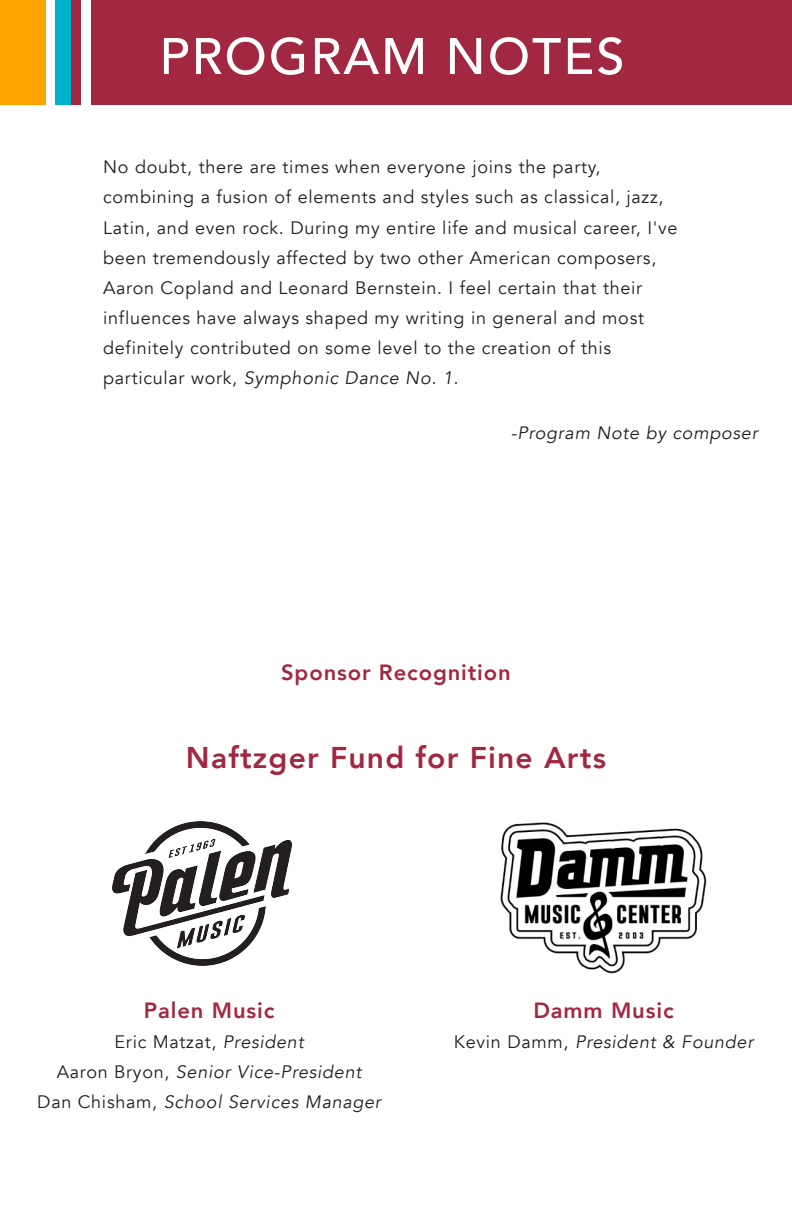
<style>
.page{position:relative;width:792px;height:1224px;background:#fff}
.page>*{position:absolute;margin:0;border:0;box-sizing:border-box;transform-origin:0 0}
.t1{font:500 50.8px "Avenir";letter-spacing:.04em;color:#fff}
.t2{font:800 30px "Avenir";letter-spacing:.04em;color:#a22842}
.t3{font:800 22px "Avenir";letter-spacing:.04em;color:#a22842}
.t4{font:18px/30px "Avenir";letter-spacing:.04em;color:#231f20}
.t5{font:italic 18px/30px "Avenir";letter-spacing:.04em;color:#231f20;text-align:center}
.s1{font-style:italic}
.s2{font-style:normal}
</style>
<div class="page">
<div style="left:0;top:0;width:46px;height:104px;background:#ffa300"></div>
<div style="left:55px;top:0;width:20px;height:104px;background:#00b2cb"></div>
<div style="left:71px;top:0;width:20px;height:104px;background:#a22842"></div>
<div style="left:81px;top:0;width:10px;height:104px;background:#fff"></div>
<div style="left:91px;top:0;width:701px;height:104px;background:#a22842"></div>
<img style="left:500px;top:822px;width:207px;height:152px">
<img style="left:112px;top:821px;width:179px;height:144px">
<h1 class="t1" style="left:159px;top:12px;width:467px">PROGRAM NOTES</h1>
<p class="t4" style="left:103px;top:153px;width:576px">No doubt, there are times when everyone joins the party, combining a fusion of elements and styles such as classical, jazz, Latin, and even rock. During my entire life and musical career, I've been tremendously affected by two other American composers, Aaron Copland and Leonard Bernstein. I feel certain that their influences have always shaped my writing in general and most definitely contributed on some level to the creation of this particular work, <span class="s1">Symphonic Dance No. 1.</span></p>
<p class="t5" style="left:511px;top:418px;width:248px">-Program Note by composer</p>
<p class="t3" style="left:281px;top:655px;width:231px">Sponsor Recognition</p>
<h2 class="t2" style="left:186px;top:734px;width:422px">Naftzger Fund for Fine Arts</h2>
<p class="t3" style="left:144px;top:993px;width:132px">Palen Music</p>
<p class="t5" style="left:37px;top:1027px;width:345px"><span class="s2">Eric Matzat,</span> President<br><span class="s2">Aaron Bryon,</span> Senior Vice-President<br><span class="s2">Dan Chisham,</span> School Services Manager</p>
<p class="t3" style="left:533px;top:993px;width:142px">Damm Music</p>
<p class="t5" style="left:454px;top:1027px;width:301px"><span class="s2">Kevin Damm,</span> President &amp; Founder</p>
</div>
